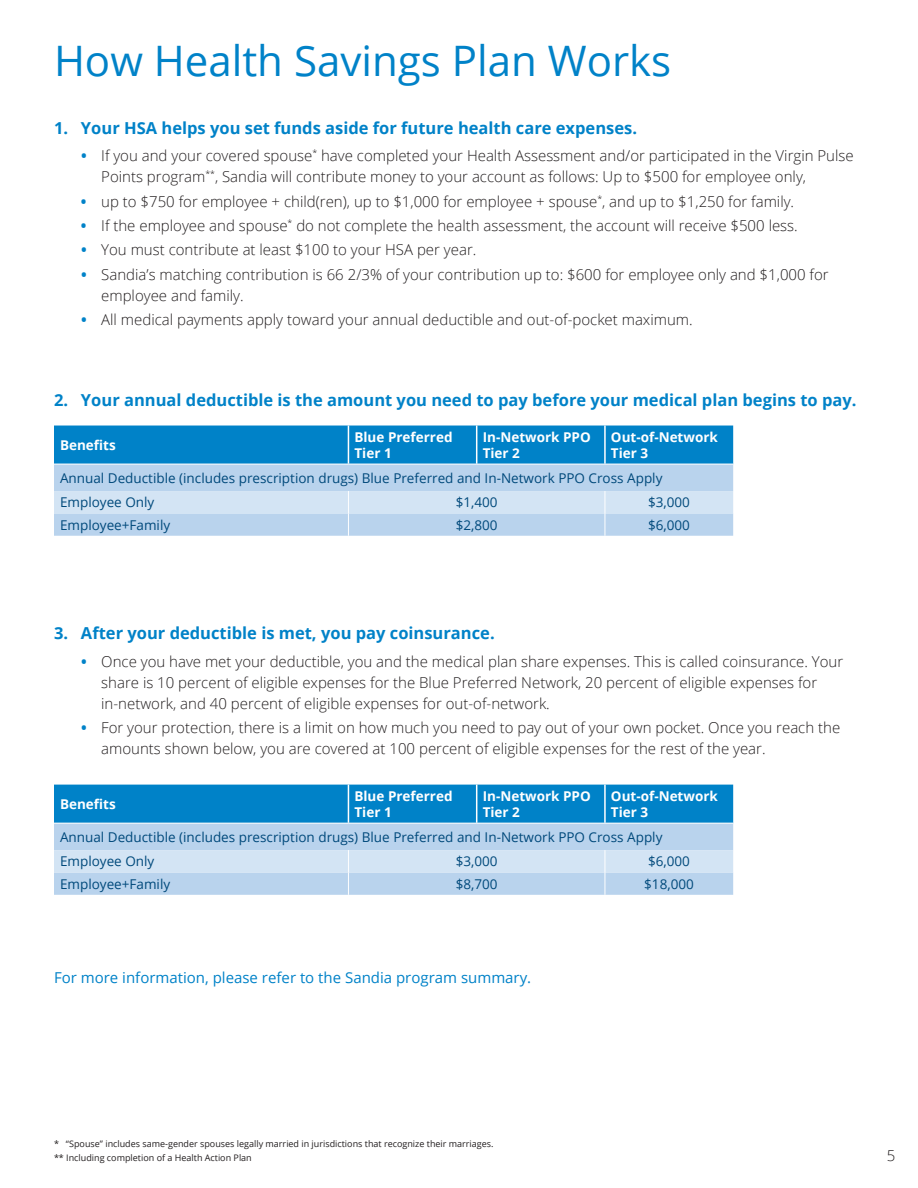
<style>
.page{position:relative;width:918px;height:1188px;background:#fff}
.page>*{position:absolute;margin:0;border:0;box-sizing:border-box;transform-origin:0 0}
.t1{font:42px "Open Sans";color:#0082c8}
.t2{font:700 16.5px "Open Sans";color:#0082c8}
.t3{font:300 15px/21px "Open Sans";color:#231f20}
.t4{font:15px "Open Sans";color:#0082c8}
.t5{font:13.5px/24.6px "Open Sans";color:#00497b}
.t6{font:700 13.5px/16.2px "Open Sans";color:#fff}
.t7{font:9px/14.2px "Open Sans";color:#231f20}
.s1{font-weight:700;color:#0082c8}
</style>
<div class="page">
<div style="left:54px;top:426px;width:679px;height:38px;background:#0082c8"></div>
<div style="left:54px;top:465px;width:679px;height:26px;background:#b9d3ed"></div>
<hr style="left:348px;top:426px;width:1px;height:38px;background:#fff">
<hr style="left:476px;top:426px;width:1px;height:38px;background:#fff">
<hr style="left:604px;top:426px;width:2px;height:38px;background:#fff">
<svg style="left:54px;top:491px;width:679px;height:45px;background:#c7dcf0"></svg>
<div style="left:54px;top:785px;width:679px;height:38px;background:#0082c8"></div>
<div style="left:54px;top:824px;width:679px;height:26px;background:#b9d3ed"></div>
<hr style="left:348px;top:785px;width:1px;height:38px;background:#fff">
<hr style="left:476px;top:785px;width:1px;height:38px;background:#fff">
<hr style="left:604px;top:785px;width:2px;height:38px;background:#fff">
<svg style="left:54px;top:850px;width:679px;height:45px;background:#c7dcf0"></svg>
<h1 class="t1" style="left:54px;top:32px;width:619px">How Health Savings Plan Works</h1>
<p class="t2" style="left:54px;top:116px;width:585px">1. Your HSA helps you set funds aside for future health care expenses.</p>
<p class="t3" style="left:101px;top:145px;width:754px;text-indent:-20px"><span class="s1">•</span> If you and your covered spouse<sup>*</sup> have completed your Health Assessment and/or participated in the Virgin Pulse<br>Points program<sup>**</sup>, Sandia will contribute money to your account as follows: Up to $500 for employee only,</p>
<p class="t3" style="left:81px;top:190px;width:715px"><span class="s1">•</span> up to $750 for employee + child(ren), up to $1,000 for employee + spouse<sup>*</sup>, and up to $1,250 for family.</p>
<p class="t3" style="left:81px;top:215px;width:718px"><span class="s1">•</span> If the employee and spouse<sup>*</sup> do not complete the health assessment, the account will receive $500 less.</p>
<p class="t3" style="left:81px;top:239px;width:397px"><span class="s1">•</span> You must contribute at least $100 to your HSA per year.</p>
<p class="t3" style="left:101px;top:264px;width:729px;text-indent:-20px"><span class="s1">•</span> Sandia’s matching contribution is 66 2/3% of your contribution up to: $600 for employee only and $1,000 for employee and family.</p>
<p class="t3" style="left:81px;top:309px;width:613px"><span class="s1">•</span> All medical payments apply toward your annual deductible and out-of-pocket maximum.</p>
<p class="t2" style="left:54px;top:388px;width:804px">2. Your annual deductible is the amount you need to pay before your medical plan begins to pay.</p>
<p class="t6" style="left:60px;top:437px;width:57px">Benefits</p>
<p class="t6" style="left:354px;top:429px;width:100px">Blue Preferred<br>Tier 1</p>
<p class="t6" style="left:483px;top:429px;width:110px">In-Network PPO<br>Tier 2</p>
<p class="t6" style="left:611px;top:429px;width:108px">Out-of-Network<br>Tier 3</p>
<p class="t5" style="left:60px;top:465px;width:604px">Annual Deductible (includes prescription drugs) Blue Preferred and In-Network PPO Cross Apply<br>Employee Only</p>
<p class="t5" style="left:456px;top:490px;width:43px">$1,400</p>
<p class="t5" style="left:648px;top:490px;width:43px">$3,000</p>
<p class="t5" style="left:60px;top:512px;width:112px">Employee+Family</p>
<p class="t5" style="left:456px;top:512px;width:43px">$2,800</p>
<p class="t5" style="left:648px;top:512px;width:43px">$6,000</p>
<p class="t2" style="left:54px;top:621px;width:442px">3. After your deductible is met, you pay coinsurance.</p>
<p class="t3" style="left:101px;top:650px;width:744px;text-indent:-20px"><span class="s1">•</span> Once you have met your deductible, you and the medical plan share expenses. This is called coinsurance. Your share is 10 percent of eligible expenses for the Blue Preferred Network, 20 percent of eligible expenses for in-network, and 40 percent of eligible expenses for out-of-network.</p>
<p class="t3" style="left:101px;top:717px;width:741px;text-indent:-20px"><span class="s1">•</span> For your protection, there is a limit on how much you need to pay out of your own pocket. Once you reach the amounts shown below, you are covered at 100 percent of eligible expenses for the rest of the year.</p>
<p class="t6" style="left:60px;top:796px;width:57px">Benefits</p>
<p class="t6" style="left:354px;top:788px;width:100px">Blue Preferred<br>Tier 1</p>
<p class="t6" style="left:483px;top:788px;width:110px">In-Network PPO<br>Tier 2</p>
<p class="t6" style="left:611px;top:788px;width:108px">Out-of-Network<br>Tier 3</p>
<p class="t5" style="left:60px;top:824px;width:604px">Annual Deductible (includes prescription drugs) Blue Preferred and In-Network PPO Cross Apply<br>Employee Only</p>
<p class="t5" style="left:456px;top:849px;width:43px">$3,000</p>
<p class="t5" style="left:648px;top:849px;width:43px">$6,000</p>
<p class="t5" style="left:60px;top:871px;width:112px">Employee+Family</p>
<p class="t5" style="left:456px;top:871px;width:43px">$8,700</p>
<p class="t5" style="left:644px;top:871px;width:51px">$18,000</p>
<p class="t4" style="left:54px;top:968px;width:479px">For more information, please refer to the Sandia program summary.</p>
<p class="t7" style="left:54px;top:1136px;width:441px">* “Spouse” includes same-gender spouses legally married in jurisdictions that recognize their marriages. ** Including completion of a Health Action Plan</p>
<p class="t3" style="left:887px;top:1145px;width:10px">5</p>
</div>
